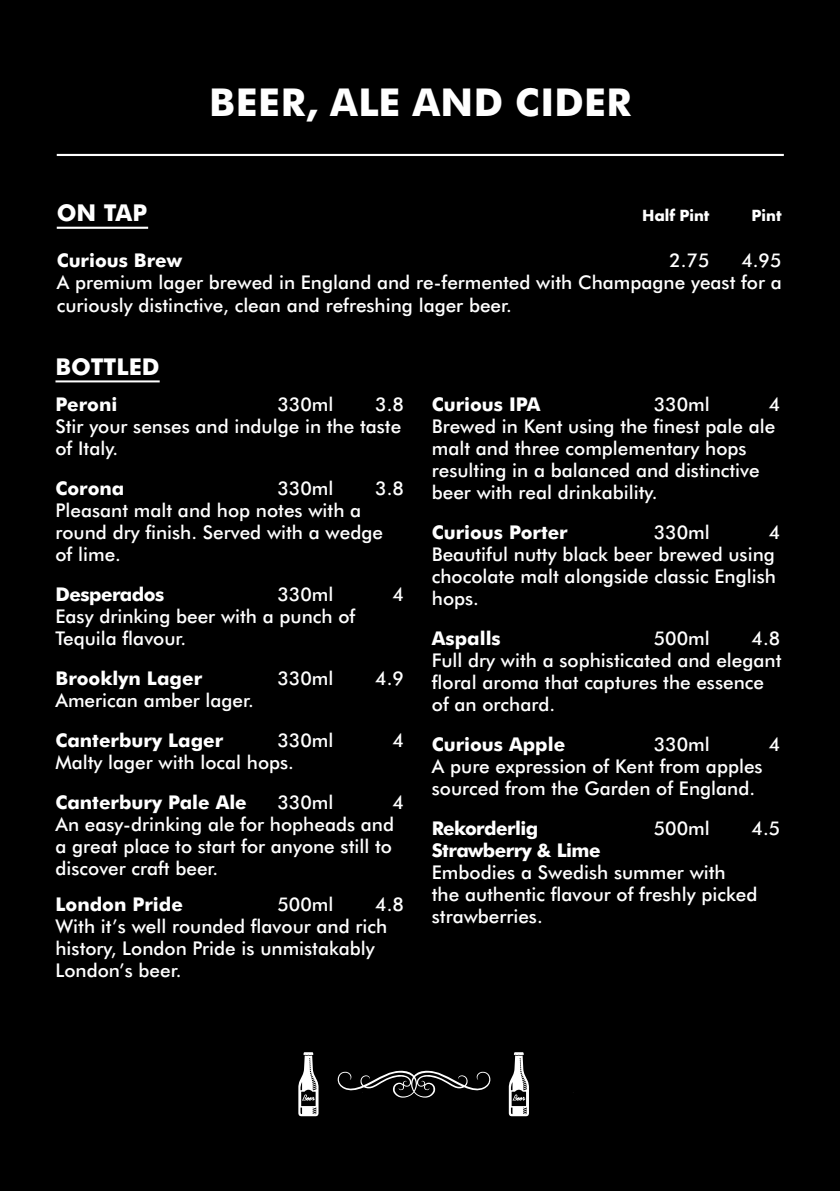
<style>
.page{position:relative;width:840px;height:1191px;background:#fff}
.page>*{position:absolute;margin:0;border:0;box-sizing:border-box;transform-origin:0 0}
.t1{font:700 38.4px "Futura BT";letter-spacing:.01em;color:#fff}
.t2{font:700 23.2px "Futura BT";color:#fff}
.t3{font:500 19px/22px "Futura BT";color:#fff}
.t4{font:700 19px "Futura BT";color:#fff}
.t5{font:700 19px "Futura BT";letter-spacing:-.03em;color:#fff}
.t6{font:700 16.8px "Futura T";color:#fff}
</style>
<div class="page">
<div style="left:0;top:0;width:839px;height:1191px;background:#000"></div>
<hr style="left:57px;top:154px;width:726px;height:2px;background:#fff">
<hr style="left:57px;top:227px;width:91px;height:2px;background:#fff">
<hr style="left:55px;top:380px;width:105px;height:2px;background:#fff">
<svg style="left:508px;top:1052px;width:21px;height:64px"></svg>
<svg style="left:298px;top:1052px;width:192px;height:64px"></svg>
<h1 class="t1" style="left:209px;top:79px;width:423px">BEER, ALE AND CIDER</h1>
<p class="t2" style="left:57px;top:199px;width:92px">ON TAP</p>
<p class="t6" style="left:641px;top:205px;width:69px">Half Pint</p>
<p class="t6" style="left:751px;top:205px;width:32px">Pint</p>
<p class="t4" style="left:57px;top:248px;width:127px">Curious Brew</p>
<p class="t3" style="left:669px;top:248px;width:42px">2.75</p>
<p class="t3" style="left:57px;top:248px;width:726px;line-height:22.8px;text-align:justify;text-indent:684px">4.95<br>A premium lager brewed in England and re-fermented with Champagne yeast for a curiously distinctive, clean and refreshing lager beer.</p>
<p class="t2" style="left:55px;top:352px;width:106px">BOTTLED</p>
<p class="t4" style="left:55px;top:393px;width:63px">Peroni</p>
<p class="t3" style="left:277px;top:393px;width:57px">330ml</p>
<p class="t3" style="left:55px;top:393px;width:350px;text-indent:319px">3.8<br>Stir your senses and indulge in the taste of Italy.</p>
<p class="t4" style="left:55px;top:477px;width:70px">Corona</p>
<p class="t3" style="left:277px;top:477px;width:57px">330ml</p>
<p class="t3" style="left:375px;top:477px;width:30px">3.8</p>
<p class="t3" style="left:55px;top:499px;width:329px">Pleasant malt and hop notes with a round dry finish. Served with a wedge of lime.</p>
<p class="t5" style="left:55px;top:583px;width:110px">Desperados</p>
<p class="t3" style="left:277px;top:583px;width:57px">330ml</p>
<p class="t3" style="left:392px;top:583px;width:13px">4</p>
<p class="t3" style="left:55px;top:605px;width:301px">Easy drinking beer with a punch of<br>Tequila flavour.</p>
<p class="t4" style="left:55px;top:667px;width:148px">Brooklyn Lager</p>
<p class="t3" style="left:277px;top:667px;width:57px">330ml</p>
<p class="t3" style="left:375px;top:667px;width:30px">4.9</p>
<p class="t3" style="left:55px;top:689px;width:200px">American amber lager.</p>
<p class="t4" style="left:55px;top:729px;width:169px">Canterbury Lager</p>
<p class="t3" style="left:277px;top:729px;width:57px">330ml</p>
<p class="t3" style="left:392px;top:729px;width:13px">4</p>
<p class="t3" style="left:55px;top:751px;width:240px">Malty lager with local hops.</p>
<p class="t4" style="left:55px;top:791px;width:193px">Canterbury Pale Ale</p>
<p class="t3" style="left:277px;top:791px;width:57px">330ml</p>
<p class="t3" style="left:55px;top:791px;width:350px;text-indent:337px">4<br>An easy-drinking ale for hopheads and a great place to start for anyone still to discover craft beer.</p>
<p class="t4" style="left:55px;top:893px;width:129px">London Pride</p>
<p class="t3" style="left:277px;top:893px;width:57px">500ml</p>
<p class="t3" style="left:55px;top:893px;width:350px;text-indent:319px">4.8<br>With it’s well rounded flavour and rich history, London Pride is unmistakably<br>London’s beer.</p>
<p class="t4" style="left:431px;top:392px;width:110px">Curious IPA</p>
<p class="t3" style="left:653px;top:392px;width:57px">330ml</p>
<p class="t3" style="left:431px;top:392px;width:350px;text-indent:337px">4<br>Brewed in Kent using the finest pale ale malt and three complementary hops resulting in a balanced and distinctive beer with real drinkability.</p>
<p class="t4" style="left:431px;top:520px;width:137px">Curious Porter</p>
<p class="t3" style="left:653px;top:520px;width:57px">330ml</p>
<p class="t3" style="left:431px;top:520px;width:350px;text-indent:337px">4<br>Beautiful nutty black beer brewed using chocolate malt alongside classic English hops.</p>
<p class="t4" style="left:431px;top:626px;width:70px">Aspalls</p>
<p class="t3" style="left:653px;top:626px;width:57px">500ml</p>
<p class="t3" style="left:431px;top:626px;width:351px;text-indent:319px">4.8<br>Full dry with a sophisticated and elegant floral aroma that captures the essence of an orchard.</p>
<p class="t4" style="left:431px;top:732px;width:135px">Curious Apple</p>
<p class="t3" style="left:653px;top:732px;width:57px">330ml</p>
<p class="t3" style="left:768px;top:732px;width:13px">4</p>
<p class="t3" style="left:431px;top:754px;width:332px">A pure expression of Kent from apples sourced from the Garden of England.</p>
<p class="t5" style="left:431px;top:816px;width:108px">Rekorderlig</p>
<p class="t3" style="left:653px;top:816px;width:57px">500ml</p>
<p class="t3" style="left:751px;top:816px;width:30px">4.5</p>
<p class="t5" style="left:431px;top:838px;width:170px">Strawberry &amp; Lime</p>
<p class="t3" style="left:431px;top:860px;width:327px">Embodies a Swedish summer with the authentic flavour of freshly picked strawberries.</p>
</div>
